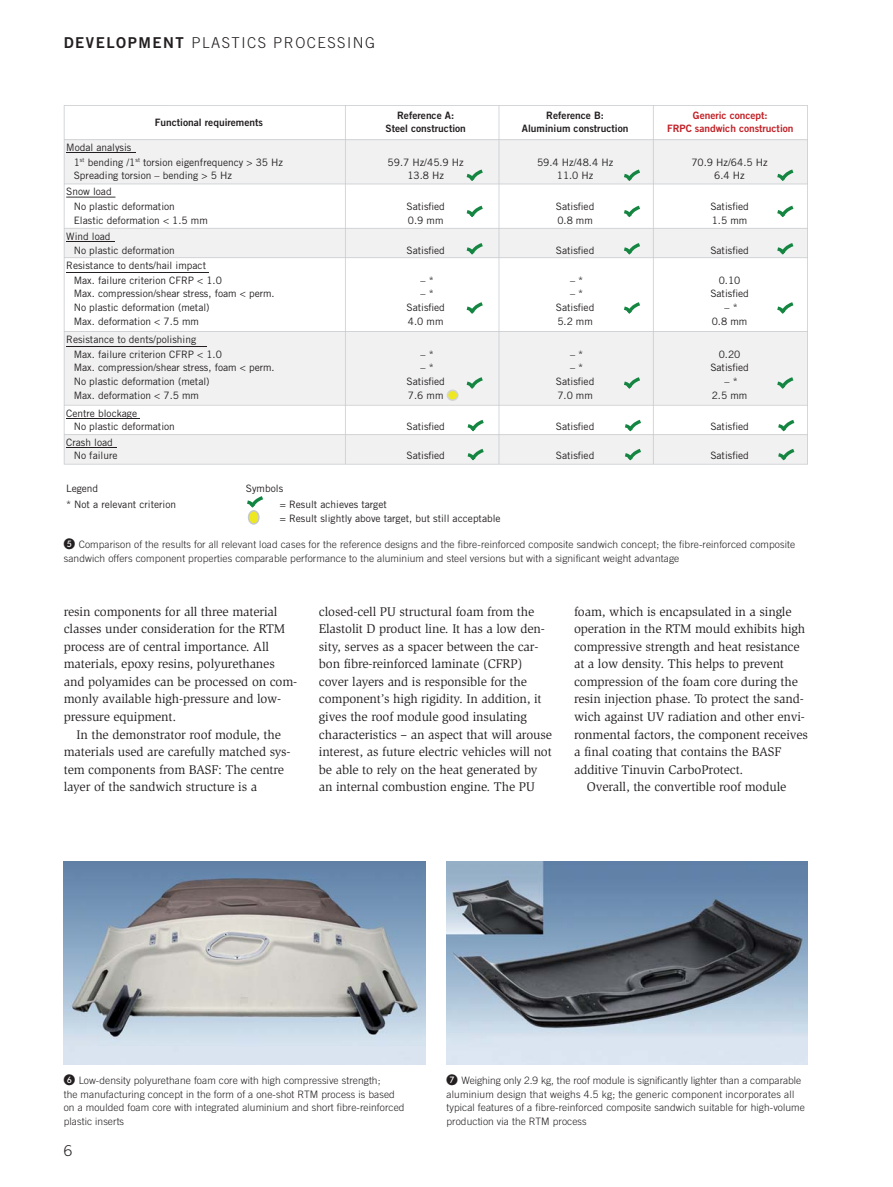
<style>
.page{position:relative;width:893px;height:1187px;background:#fff}
.page>*{position:absolute;margin:0;border:0;box-sizing:border-box;transform-origin:0 0}
.t1{font:300 15px "Trade Gothic LT Std";letter-spacing:.1em;color:#231f20}
.t2{font:12.9px/17.5px "Slimbach Std";letter-spacing:-.01em;color:#231f20}
.t3{font:10.2px/13.5px "Trade Gothic LT Std";color:#231f20}
.t4{font:300 10.2px/13.5px "Trade Gothic LT Std";letter-spacing:.01em;color:#231f20}
.t5{font:10.2px/13.5px "Trade Gothic LT Std Bd 2";color:#231f20;text-align:center}
.t6{font:10.2px/13.5px "Trade Gothic LT Std Bd 2";letter-spacing:-.005em;color:#c12026;text-align:center}
.s1{font-family:"Trade Gothic LT Std Bd 2";font-weight:400}
</style>
<div class="page">
<img style="left:64px;top:861px;width:361px;height:203px">
<img style="left:446px;top:861px;width:362px;height:203px">
<svg style="left:247px;top:496px;width:16px;height:15px"></svg>
<div style="left:249px;top:511px;width:10px;height:13px;background:#eee822;border-radius:50%"></div>
<div style="left:248px;top:510px;width:12px;height:14px;border:2px solid #c6c8ca;border-radius:50%"></div>
<svg style="left:64px;top:105px;width:744px;height:359px;fill:#f1f1f2"></svg>
<hr style="left:66px;top:152px;width:70px;height:1px;background:#231f20">
<hr style="left:66px;top:197px;width:49px;height:1px;background:#231f20">
<hr style="left:66px;top:241px;width:49px;height:1px;background:#231f20">
<hr style="left:66px;top:272px;width:142px;height:1px;background:#231f20">
<hr style="left:66px;top:345px;width:140px;height:1px;background:#231f20">
<hr style="left:66px;top:418px;width:74px;height:1px;background:#231f20">
<hr style="left:66px;top:447px;width:51px;height:1px;background:#231f20">
<p class="t1" style="left:64px;top:37px;width:313px"><span class="s1">DEVELOPMENT</span> PLASTICS PROCESSING</p>
<p class="t5" style="left:155px;top:116px;width:110px">Functional requirements</p>
<p class="t5" style="left:385px;top:109px;width:82px">Reference A:<br>Steel construction</p>
<p class="t5" style="left:522px;top:109px;width:108px">Reference B:<br>Aluminium construction</p>
<p class="t6" style="left:667px;top:109px;width:128px">Generic concept:<br>FRPC sandwich construction</p>
<p class="t3" style="left:74px;top:141px;width:211px;line-height:14.7px;text-indent:-8px">Modal analysis<br>1<sup>st</sup> bending /1<sup>st</sup> torsion eigenfrequency &gt; 35 Hz</p>
<p class="t3" style="left:66px;top:169px;width:167px;line-height:15.9px;text-indent:8px">Spreading torsion – bending &gt; 5 Hz<br>Snow load</p>
<p class="t3" style="left:74px;top:201px;width:136px">No plastic deformation<br>Elastic deformation &lt; 1.5 mm</p>
<p class="t3" style="left:66px;top:230px;width:46px">Wind load</p>
<p class="t3" style="left:74px;top:245px;width:103px">No plastic deformation</p>
<p class="t3" style="left:66px;top:260px;width:141px">Resistance to dents/hail impact</p>
<p class="t3" style="left:74px;top:274px;width:150px">Max. failure criterion CFRP &lt; 1.0</p>
<p class="t3" style="left:74px;top:288px;width:202px">Max. compression/shear stress, foam &lt; perm.<br>No plastic deformation (metal)<br>Max. deformation &lt; 7.5 mm</p>
<p class="t3" style="left:74px;top:333px;width:150px;line-height:15px;text-indent:-8px">Resistance to dents/polishing<br>Max. failure criterion CFRP &lt; 1.0</p>
<p class="t3" style="left:74px;top:362px;width:202px">Max. compression/shear stress, foam &lt; perm.<br>No plastic deformation (metal)<br>Max. deformation &lt; 7.5 mm</p>
<p class="t3" style="left:74px;top:407px;width:103px;text-indent:-8px">Centre blockage<br>No plastic deformation</p>
<p class="t3" style="left:74px;top:437px;width:45px;text-indent:-8px">Crash load<br>No failure</p>
<p class="t3" style="left:66px;top:481px;width:112px;line-height:16px">Legend<br>* Not a relevant criterion</p>
<p class="t3" style="left:280px;top:481px;width:108px;line-height:16px;text-indent:-34px">Symbols<br>= Result achieves target</p>
<p class="t3" style="left:280px;top:512px;width:222px">= Result slightly above target, but still acceptable</p>
<p class="t4" style="left:64px;top:539px;width:733px">❺ Comparison of the results for all relevant load cases for the reference designs and the fibre-reinforced composite sandwich concept; the fibre-reinforced composite sandwich offers component properties comparable performance to the aluminium and steel versions but with a significant weight advantage</p>
<p class="t3" style="left:691px;top:157px;width:78px;text-align:center">70.9 Hz/64.5 Hz<br>6.4 Hz</p>
<p class="t3" style="left:388px;top:157px;width:78px;text-align:center">59.7 Hz/45.9 Hz<br>13.8 Hz</p>
<p class="t3" style="left:537px;top:157px;width:78px;text-align:center">59.4 Hz/48.4 Hz<br>11.0 Hz</p>
<p class="t3" style="left:406px;top:201px;width:40px">Satisfied<br>0.9 mm</p>
<p class="t3" style="left:556px;top:201px;width:40px">Satisfied<br>0.8 mm</p>
<p class="t3" style="left:406px;top:245px;width:40px">Satisfied</p>
<p class="t3" style="left:556px;top:245px;width:40px">Satisfied</p>
<p class="t3" style="left:421px;top:274px;width:15px">– *</p>
<p class="t3" style="left:406px;top:288px;width:40px;text-align:center">– *<br>Satisfied<br>4.0 mm</p>
<p class="t3" style="left:710px;top:201px;width:40px">Satisfied<br>1.5 mm</p>
<p class="t3" style="left:710px;top:245px;width:40px">Satisfied</p>
<p class="t3" style="left:710px;top:275px;width:40px;text-align:center">0.10<br>Satisfied</p>
<p class="t3" style="left:712px;top:302px;width:37px;text-align:center">– *<br>0.8 mm</p>
<p class="t3" style="left:570px;top:274px;width:15px">– *</p>
<p class="t3" style="left:556px;top:288px;width:40px;text-align:center">– *<br>Satisfied<br>5.2 mm</p>
<p class="t3" style="left:710px;top:348px;width:40px;text-align:center">0.20<br>Satisfied</p>
<p class="t3" style="left:712px;top:376px;width:37px;text-align:center">– *<br>2.5 mm</p>
<p class="t3" style="left:570px;top:348px;width:15px">– *</p>
<p class="t3" style="left:556px;top:362px;width:40px;text-align:center">– *<br>Satisfied<br>7.0 mm</p>
<p class="t3" style="left:421px;top:348px;width:15px">– *</p>
<p class="t3" style="left:406px;top:362px;width:40px;text-align:center">– *<br>Satisfied<br>7.6 mm</p>
<p class="t3" style="left:406px;top:420px;width:40px">Satisfied</p>
<p class="t3" style="left:556px;top:420px;width:40px">Satisfied</p>
<p class="t3" style="left:406px;top:450px;width:40px">Satisfied</p>
<p class="t3" style="left:556px;top:450px;width:40px">Satisfied</p>
<p class="t3" style="left:710px;top:420px;width:40px">Satisfied</p>
<p class="t3" style="left:710px;top:450px;width:40px">Satisfied</p>
<p class="t2" style="left:64px;top:603px;width:235px">resin components for all three material classes under consideration for the RTM process are of central importance. All materials, epoxy resins, polyurethanes and poly amides can be processed on com&shy;monly available high-pressure and low&shy;pressure equipment.</p>
<p class="t2" style="left:64px;top:726px;width:228px;text-indent:13px">In the demonstrator roof module, the materials used are carefully matched sys&shy;tem components from BASF: The centre layer of the sandwich structure is a</p>
<p class="t2" style="left:319px;top:603px;width:235px">closed-cell PU structural foam from the Elastolit D product line. It has a low den&shy;sity, serves as a spacer between the car&shy;bon fibre-reinforced laminate (CFRP) cover layers and is responsible for the component’s high rigidity. In addition, it gives the roof module good insulating characteristics – an aspect that will arouse interest, as future electric vehicles will not be able to rely on the heat generated by an internal combustion engine. The PU</p>
<p class="t2" style="left:574px;top:603px;width:219px">foam, which is encapsulated in a single</p>
<p class="t2" style="left:574px;top:621px;width:233px">operation in the RTM mould exhibits high</p>
<p class="t2" style="left:574px;top:638px;width:227px">compressive strength and heat resistance</p>
<p class="t2" style="left:574px;top:656px;width:211px">at a low density. This helps to prevent</p>
<p class="t2" style="left:574px;top:674px;width:225px">compression of the foam core during the</p>
<p class="t2" style="left:574px;top:691px;width:231px">resin injection phase. To protect the sand-</p>
<p class="t2" style="left:574px;top:709px;width:232px">wich against UV radiation and other envi-</p>
<p class="t2" style="left:574px;top:726px;width:235px">ronmental factors, the component receives</p>
<p class="t2" style="left:574px;top:744px;width:209px">a final coating that contains the BASF</p>
<p class="t2" style="left:574px;top:761px;width:171px">additive Tinuvin CarboProtect.</p>
<p class="t2" style="left:587px;top:779px;width:201px">Overall, the convertible roof module</p>
<p class="t4" style="left:64px;top:1075px;width:342px">❻ Low-density polyurethane foam core with high compressive strength;<br>the manufacturing concept in the form of a one-shot RTM process is based on a moulded foam core with integrated aluminium and short fibre-reinforced plastic inserts</p>
<p class="t4" style="left:446px;top:1075px;width:360px">❼ Weighing only 2.9 kg, the roof module is significantly lighter than a comparable aluminium design that weighs 4.5 kg; the generic component incorporates all typical features of a fibre-reinforced composite sandwich suitable for high-volume production via the RTM process</p>
<p class="t1" style="left:64px;top:1144px;width:10px">6</p>
</div>
